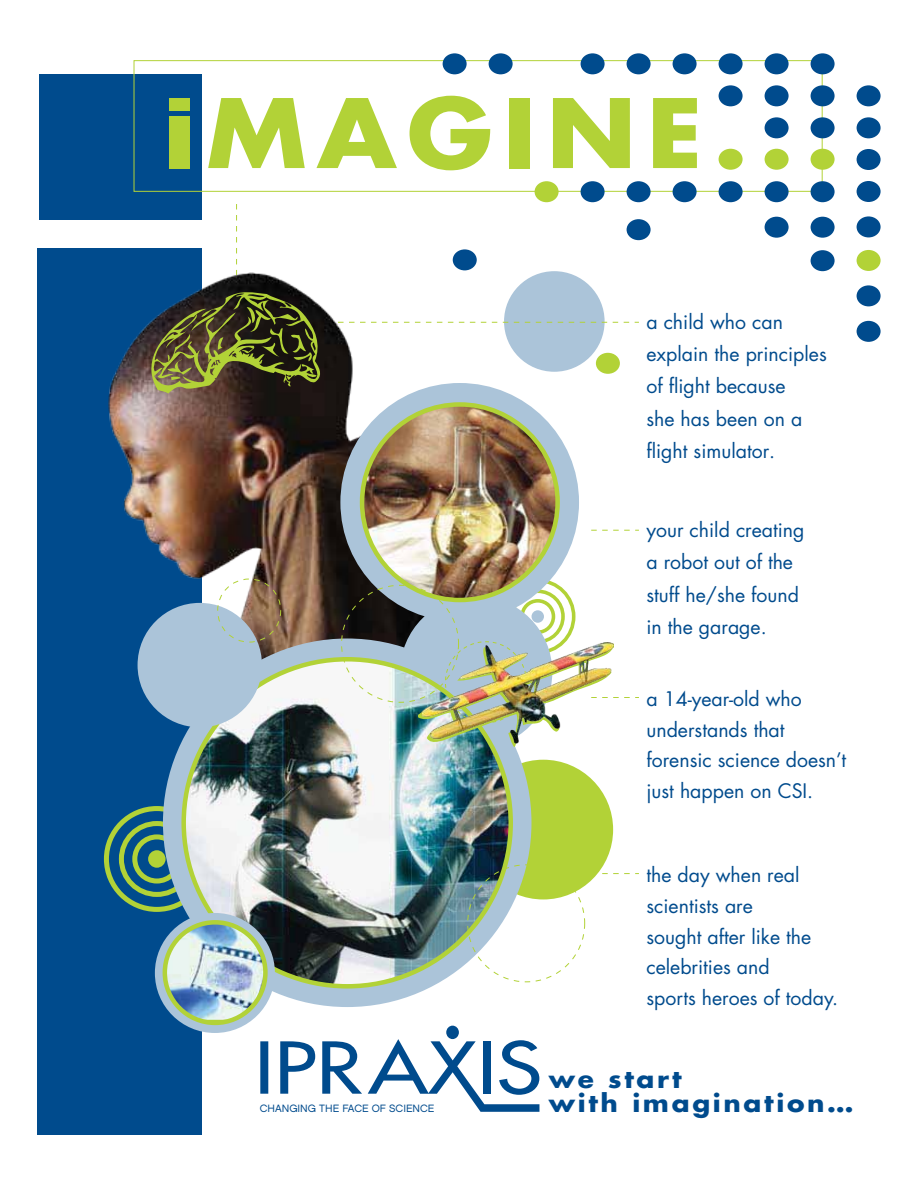
<style>
.page{position:relative;width:918px;height:1188px;background:#fff}
.page>*{position:absolute;margin:0;border:0;box-sizing:border-box;transform-origin:0 0}
.t1{font:700 92.85px "Futura";letter-spacing:.1em;color:#b2d237;scale:1.1 1}
.t2{font:700 24px/24px "Futura";letter-spacing:.1em;color:#004b8d;scale:1.1 1}
.t3{font:19.5px/32.4px "Futura";color:#004b8d}
.t4{font:10.65px "Chalet London Nineteen Sixty";color:#004b8d}
</style>
<div class="page">
<div style="left:504px;top:271px;width:101px;height:101px;background:#abc4d9;border-radius:50%"></div>
<div style="left:473px;top:760px;width:140px;height:139px;background:#b2d237;border-radius:50%"></div>
<div style="left:37px;top:248px;width:165px;height:887px;background:#004b8d"></div>
<div style="left:500px;top:579px;width:75px;height:75px;border:4px solid #b2d237;border-radius:50%"></div>
<div style="left:511px;top:589px;width:54px;height:55px;border:4px solid #b2d237;border-radius:50%"></div>
<div style="left:520px;top:599px;width:35px;height:35px;border:4px solid #b2d237;border-radius:50%"></div>
<div style="left:532px;top:610px;width:12px;height:13px;background:#abc4d9;border-radius:50%"></div>
<div style="left:104px;top:806px;width:106px;height:106px;border:5px solid #b2d237;border-radius:50%"></div>
<div style="left:119px;top:821px;width:76px;height:76px;border:5px solid #b2d237;border-radius:50%"></div>
<div style="left:132px;top:834px;width:49px;height:50px;border:5px solid #b2d237;border-radius:50%"></div>
<div style="left:148px;top:850px;width:18px;height:18px;background:#b2d237;border-radius:50%"></div>
<svg style="left:236px;top:204px;width:404px;height:119px"></svg>
<img style="left:108px;top:272px;width:395px;height:417px">
<svg style="left:142px;top:289px;width:181px;height:105px;background:#4c4e2f"></svg>
<div style="left:400px;top:596px;width:152px;height:152px;background:#abc4d9;border-radius:50%"></div>
<div style="left:163px;top:639px;width:368px;height:368px;background:#abc4d9;border-radius:50%"></div>
<img style="left:184px;top:659px;width:327px;height:327px">
<div style="left:138px;top:603px;width:124px;height:124px;background:#abc4d9;border-radius:50%"></div>
<div style="left:39px;top:75px;width:163px;height:145px;background:#004b8d"></div>
<div style="left:134px;top:60px;width:689px;height:132px;border:1px solid #b2d237"></div>
<svg style="left:591px;top:530px;width:48px;height:1px"></svg>
<svg style="left:597px;top:873px;width:42px;height:1px"></svg>
<div style="left:217px;top:579px;width:64px;height:63px;border:1px dashed #b2d237;border-radius:50%"></div>
<div style="left:340px;top:383px;width:239px;height:239px;background:#abc4d9;border-radius:50%"></div>
<div style="left:765px;top:117px;width:24px;height:21px;background:#004b8d;border-radius:50%"></div>
<div style="left:811px;top:117px;width:24px;height:21px;background:#004b8d;border-radius:50%"></div>
<div style="left:857px;top:117px;width:24px;height:21px;background:#004b8d;border-radius:50%"></div>
<div style="left:719px;top:85px;width:24px;height:21px;background:#004b8d;border-radius:50%"></div>
<div style="left:765px;top:85px;width:24px;height:21px;background:#004b8d;border-radius:50%"></div>
<div style="left:811px;top:85px;width:24px;height:21px;background:#004b8d;border-radius:50%"></div>
<div style="left:719px;top:149px;width:24px;height:21px;background:#b2d237;border-radius:50%"></div>
<div style="left:765px;top:149px;width:24px;height:21px;background:#b2d237;border-radius:50%"></div>
<div style="left:811px;top:149px;width:24px;height:21px;background:#b2d237;border-radius:50%"></div>
<div style="left:857px;top:85px;width:24px;height:21px;background:#004b8d;border-radius:50%"></div>
<div style="left:857px;top:181px;width:24px;height:21px;background:#004b8d;border-radius:50%"></div>
<div style="left:857px;top:149px;width:24px;height:21px;background:#004b8d;border-radius:50%"></div>
<div style="left:719px;top:53px;width:24px;height:21px;background:#004b8d;border-radius:50%"></div>
<div style="left:765px;top:53px;width:24px;height:21px;background:#004b8d;border-radius:50%"></div>
<div style="left:811px;top:53px;width:24px;height:21px;background:#004b8d;border-radius:50%"></div>
<div style="left:581px;top:53px;width:24px;height:21px;background:#004b8d;border-radius:50%"></div>
<div style="left:627px;top:53px;width:24px;height:21px;background:#004b8d;border-radius:50%"></div>
<div style="left:673px;top:53px;width:24px;height:21px;background:#004b8d;border-radius:50%"></div>
<div style="left:443px;top:53px;width:24px;height:21px;background:#004b8d;border-radius:50%"></div>
<div style="left:489px;top:53px;width:24px;height:21px;background:#004b8d;border-radius:50%"></div>
<div style="left:719px;top:181px;width:24px;height:21px;background:#004b8d;border-radius:50%"></div>
<div style="left:765px;top:181px;width:24px;height:21px;background:#004b8d;border-radius:50%"></div>
<div style="left:811px;top:181px;width:24px;height:21px;background:#004b8d;border-radius:50%"></div>
<div style="left:857px;top:216px;width:24px;height:21px;background:#004b8d;border-radius:50%"></div>
<div style="left:857px;top:285px;width:24px;height:21px;background:#004b8d;border-radius:50%"></div>
<div style="left:857px;top:321px;width:24px;height:21px;background:#004b8d;border-radius:50%"></div>
<div style="left:765px;top:217px;width:24px;height:21px;background:#004b8d;border-radius:50%"></div>
<div style="left:811px;top:217px;width:24px;height:21px;background:#004b8d;border-radius:50%"></div>
<div style="left:857px;top:250px;width:24px;height:21px;background:#b2d237;border-radius:50%"></div>
<div style="left:811px;top:250px;width:24px;height:21px;background:#004b8d;border-radius:50%"></div>
<div style="left:535px;top:181px;width:24px;height:21px;background:#b2d237;border-radius:50%"></div>
<div style="left:581px;top:181px;width:24px;height:21px;background:#004b8d;border-radius:50%"></div>
<div style="left:453px;top:249px;width:24px;height:21px;background:#004b8d;border-radius:50%"></div>
<div style="left:627px;top:181px;width:24px;height:21px;background:#004b8d;border-radius:50%"></div>
<div style="left:627px;top:219px;width:24px;height:21px;background:#004b8d;border-radius:50%"></div>
<div style="left:596px;top:353px;width:24px;height:21px;background:#b2d237;border-radius:50%"></div>
<div style="left:673px;top:181px;width:24px;height:21px;background:#004b8d;border-radius:50%"></div>
<img style="left:362px;top:404px;width:196px;height:196px">
<div style="left:360px;top:402px;width:200px;height:200px;border:4px solid #b2d237;border-radius:50%"></div>
<svg style="left:418px;top:644px;width:221px;height:103px"></svg>
<img style="left:421px;top:642px;width:192px;height:101px">
<div style="left:155px;top:913px;width:120px;height:120px;background:#abc4d9;border-radius:50%"></div>
<img style="left:165px;top:922px;width:100px;height:99px">
<div style="left:163px;top:920px;width:105px;height:105px;border:4px solid #b2d237;border-radius:50%"></div>
<svg style="left:260px;top:1041px;width:8px;height:53px"></svg>
<svg style="left:280px;top:1041px;width:35px;height:53px"></svg>
<svg style="left:322px;top:1041px;width:40px;height:53px"></svg>
<div style="left:446px;top:1026px;width:13px;height:13px;background:#004b8d;border-radius:50%"></div>
<svg style="left:368px;top:1039px;width:171px;height:73px"></svg>
<h1 class="t1" style="left:163px;top:71px;width:492px">IMAGINE</h1>
<p class="t3" style="left:646px;top:305px;width:182px">a child who can explain the principles of flight because<br>she has been on a flight simulator.</p>
<p class="t3" style="left:646px;top:514px;width:160px">your child creating a robot out of the stuff he/she found in the garage.</p>
<p class="t3" style="left:646px;top:684px;width:201px;line-height:30.8px">a 14-year-old who understands that forensic science doesn’t just happen on CSI.</p>
<p class="t4" style="left:260px;top:1101px;width:176px">CHANGING THE FACE OF SCIENCE</p>
<p class="t3" style="left:646px;top:860px;width:193px;line-height:30.8px">the day when real scientists are<br>sought after like the celebrities and<br>sports heroes of today.</p>
<p class="t2" style="left:549px;top:1067px;width:279px">we start<br>with imagination…</p>
</div>
